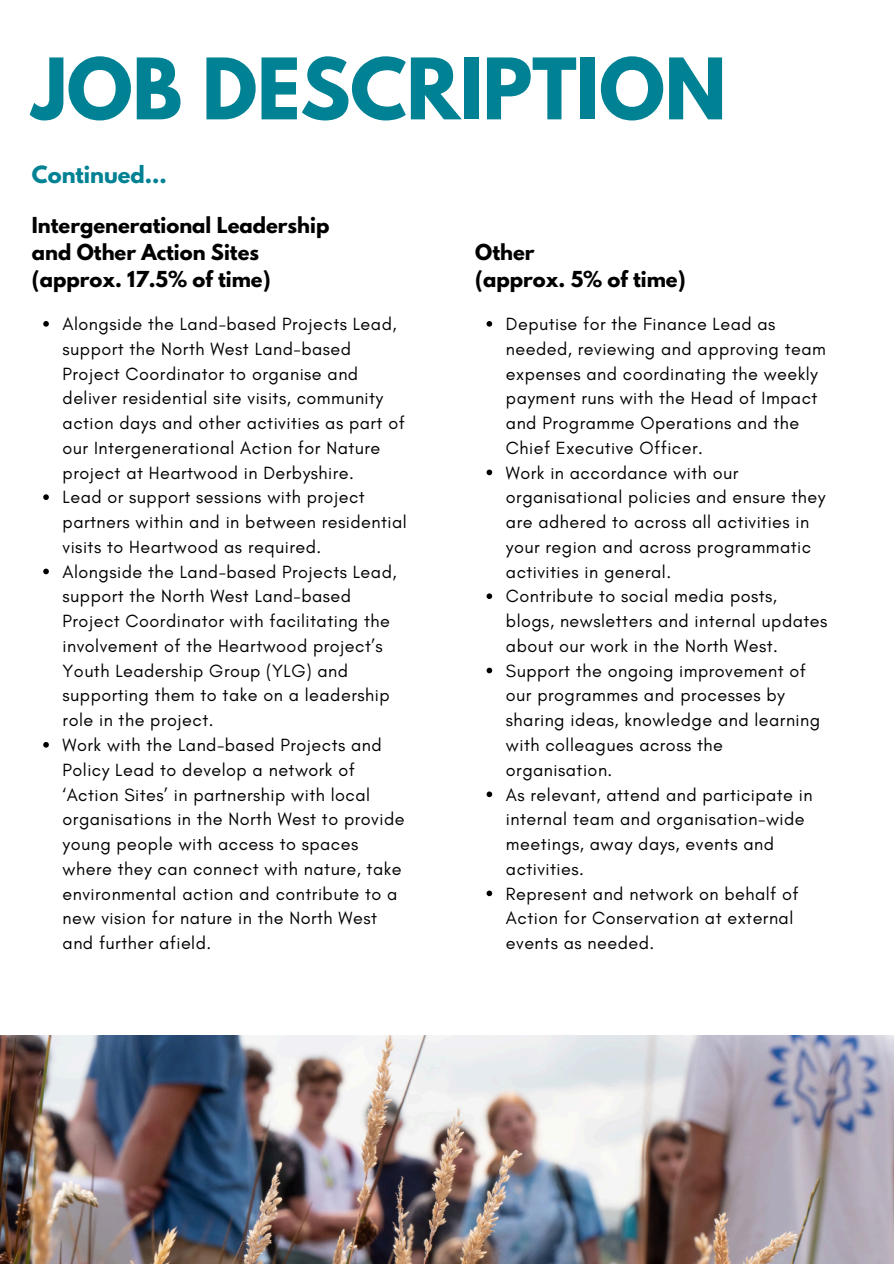
<style>
.page{position:relative;width:894px;height:1264px;background:#fff}
.page>*{position:absolute;margin:0;border:0;box-sizing:border-box;transform-origin:0 0}
.t1{font:700 75px "League Spartan";letter-spacing:-.005em;color:#008294}
.t2{font:700 21px "League Spartan";color:#008294}
.t3{font:700 19.5px/27px "League Spartan";color:#000}
.t4{font:18px/24.8px "Glacial Indifference";letter-spacing:.025em;color:#000}
</style>
<div class="page">
<img style="left:0;top:1035px;width:893px;height:228px">
<svg style="left:43px;top:321px;width:6px;height:5px"></svg>
<svg style="left:43px;top:494px;width:6px;height:6px"></svg>
<svg style="left:43px;top:568px;width:6px;height:6px"></svg>
<svg style="left:43px;top:742px;width:6px;height:5px"></svg>
<svg style="left:486px;top:321px;width:6px;height:5px"></svg>
<svg style="left:486px;top:469px;width:6px;height:6px"></svg>
<svg style="left:486px;top:593px;width:6px;height:6px"></svg>
<svg style="left:486px;top:667px;width:6px;height:6px"></svg>
<svg style="left:486px;top:791px;width:6px;height:6px"></svg>
<svg style="left:486px;top:890px;width:6px;height:6px"></svg>
<h2 class="t1" style="left:32px;top:52px;width:696px">JOB DESCRIPTION</h2>
<h2 class="t2" style="left:32px;top:164px;width:136px">Continued...</h2>
<p class="t3" style="left:32px;top:214px;width:299px">Intergenerational Leadership and Other Action Sites (approx. 17.5% of time)</p>
<h2 class="t4" style="left:63px;top:311px;width:344px">Alongside the Land-based Projects Lead, support the North West Land-based Project Coordinator to organise and deliver residential site visits, community action days and other activities as part of our Intergenerational Action for Nature project at Heartwood in Derbyshire.</h2>
<p class="t4" style="left:63px;top:484px;width:345px">Lead or support sessions with project partners within and in between residential visits to Heartwood as required.</p>
<p class="t4" style="left:63px;top:559px;width:335px">Alongside the Land-based Projects Lead, support the North West Land-based Project Coordinator with facilitating the involvement of the Heartwood project’s Youth Leadership Group (YLG) and supporting them to take on a leadership role in the project.</p>
<p class="t4" style="left:63px;top:732px;width:343px">Work with the Land-based Projects and Policy Lead to develop a network of ‘Action Sites’ in partnership with local organisations in the North West to provide young people with access to spaces where they can connect with nature, take environmental action and contribute to a new vision for nature in the North West and further afield.</p>
<p class="t3" style="left:475px;top:241px;width:212px">Other<br>(approx. 5% of time)</p>
<p class="t4" style="left:506px;top:311px;width:321px">Deputise for the Finance Lead as needed, reviewing and approving team expenses and coordinating the weekly payment runs with the Head of Impact and Programme Operations and the Chief Executive Officer.</p>
<p class="t4" style="left:506px;top:460px;width:321px">Work in accordance with our organisational policies and ensure they are adhered to across all activities in your region and across programmatic activities in general.</p>
<p class="t4" style="left:506px;top:583px;width:323px">Contribute to social media posts, blogs, newsletters and internal updates about our work in the North West.</p>
<p class="t4" style="left:506px;top:658px;width:316px">Support the ongoing improvement of our programmes and processes by sharing ideas, knowledge and learning with colleagues across the organisation.</p>
<p class="t4" style="left:506px;top:781px;width:308px">As relevant, attend and participate in internal team and organisation-wide meetings, away days, events and activities.</p>
<p class="t4" style="left:506px;top:880px;width:294px">Represent and network on behalf of<br>Action for Conservation at external events as needed.</p>
</div>
